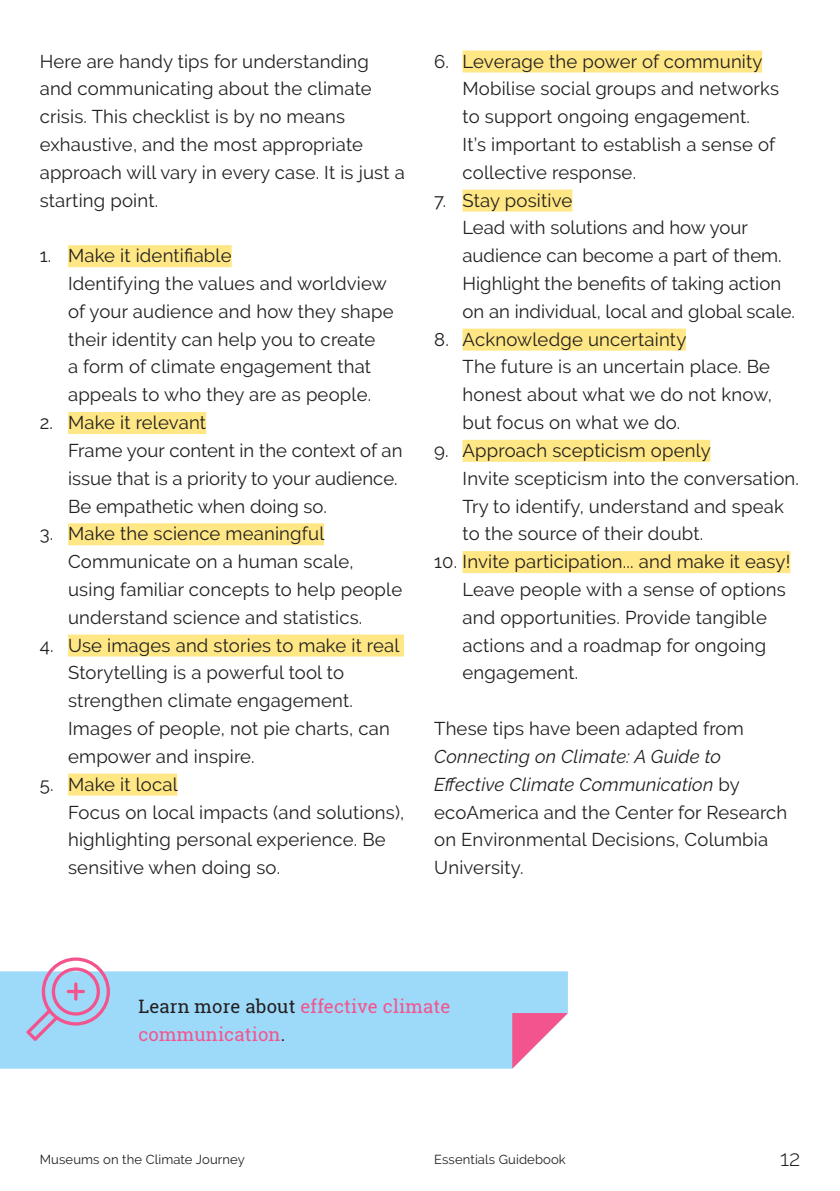
<style>
.page{position:relative;width:840px;height:1191px;background:#fff}
.page>*{position:absolute;margin:0;border:0;box-sizing:border-box;transform-origin:0 0}
.t1{font:300 22px "Raleway";color:#231f20}
.t2{font:18.4px/27.8px "Raleway";letter-spacing:.01em;color:#231f20}
.t3{font:18.4px/27.8px "Roboto Slab";letter-spacing:.01em;color:#f3548e}
.t4{font:13px "Raleway";letter-spacing:.01em;color:#231f20}
.s1{font-style:italic}
.s2{color:#231f20}
</style>
<div class="page">
<div style="left:68px;top:245px;width:163px;height:22px;background:#fee784"></div>
<div style="left:68px;top:412px;width:138px;height:22px;background:#fee784"></div>
<div style="left:68px;top:523px;width:256px;height:22px;background:#fee784"></div>
<div style="left:68px;top:634px;width:336px;height:22px;background:#fee784"></div>
<div style="left:68px;top:773px;width:109px;height:22px;background:#fee784"></div>
<div style="left:462px;top:50px;width:299px;height:22px;background:#fee784"></div>
<div style="left:462px;top:189px;width:110px;height:22px;background:#fee784"></div>
<div style="left:462px;top:328px;width:223px;height:22px;background:#fee784"></div>
<div style="left:462px;top:440px;width:248px;height:22px;background:#fee784"></div>
<div style="left:462px;top:551px;width:328px;height:22px;background:#fee784"></div>
<div style="left:0;top:971px;width:567px;height:97px;background:#9ddaf9"></div>
<svg style="left:26px;top:957px;width:84px;height:83px;background:#bcc2e3"></svg>
<svg style="left:512px;top:1013px;width:55px;height:55px"></svg>
<p class="t2" style="left:40px;top:47px;width:366px">Here are handy tips for understanding and communicating about the climate crisis. This checklist is by no means exhaustive, and the most appropriate approach will vary in every case. It is just a starting point.</p>
<p class="t2" style="left:68px;top:242px;width:327px;text-indent:-28px">1. Make it identifiable<br>Identifying the values and worldview of your audience and how they shape their identity can help you to create<br>a form of climate engagement that appeals to who they are as people.</p>
<p class="t2" style="left:68px;top:409px;width:336px;text-indent:-28px">2. Make it relevant<br>Frame your content in the context of an issue that is a priority to your audience.<br>Be empathetic when doing so.</p>
<p class="t2" style="left:68px;top:520px;width:335px;text-indent:-28px">3. Make the science meaningful Communicate on a human scale, using familiar concepts to help people understand science and statistics.</p>
<p class="t2" style="left:68px;top:631px;width:333px;text-indent:-28px">4. Use images and stories to make it real<br>Storytelling is a powerful tool to strengthen climate engagement.<br>Images of people, not pie charts, can empower and inspire.</p>
<p class="t2" style="left:68px;top:770px;width:338px;text-indent:-28px">5. Make it local<br>Focus on local impacts (and solutions), highlighting personal experience. Be sensitive when doing so.</p>
<p class="t2" style="left:462px;top:47px;width:318px;text-indent:-28px">6. Leverage the power of community<br>Mobilise social groups and networks to support ongoing engagement.<br>It’s important to establish a sense of collective response.</p>
<p class="t2" style="left:462px;top:186px;width:334px;text-indent:-28px">7. Stay positive<br>Lead with solutions and how your audience can become a part of them.<br>Highlight the benefits of taking action on an individual, local and global scale.</p>
<p class="t2" style="left:462px;top:325px;width:311px;text-indent:-28px">8. Acknowledge uncertainty<br>The future is an uncertain place. Be honest about what we do not know, but focus on what we do.</p>
<p class="t2" style="left:462px;top:436px;width:338px;text-indent:-28px">9. Approach scepticism openly<br>Invite scepticism into the conversation.<br>Try to identify, understand and speak to the source of their doubt.</p>
<p class="t2" style="left:462px;top:548px;width:329px;text-indent:-28px">10. Invite participation... and make it easy!<br>Leave people with a sense of options and opportunities. Provide tangible actions and a roadmap for ongoing engagement.</p>
<p class="t2" style="left:434px;top:714px;width:311px">These tips have been adapted from</p>
<p class="t2" style="left:434px;top:742px;width:354px"><span class="s1">Connecting on Climate: A Guide to<br>Effective Climate Communication</span> by ecoAmerica and the Center for Research on Environmental Decisions, Columbia<br>University.</p>
<p class="t3" style="left:138px;top:992px;width:313px"><span class="s2">Learn more about</span> effective climate communication<span class="s2">.</span></p>
<p class="t4" style="left:40px;top:1151px;width:206px">Museums on the Climate Journey</p>
<p class="t4" style="left:434px;top:1151px;width:133px">Essentials Guidebook</p>
<p class="t1" style="left:779px;top:1145px;width:22px">12</p>
</div>
